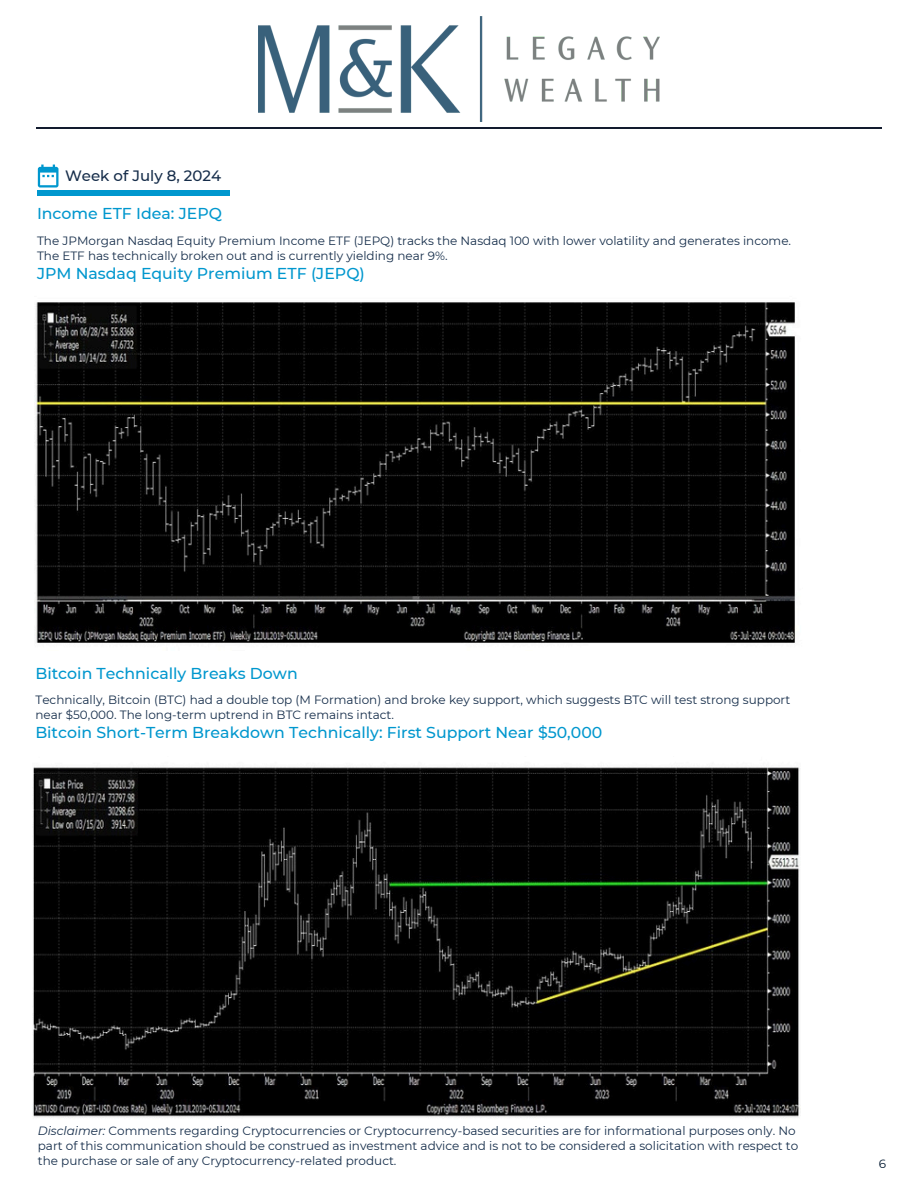
<style>
.page{position:relative;width:918px;height:1188px;background:#fff}
.page>*{position:absolute;margin:0;border:0;box-sizing:border-box;transform-origin:0 0}
.t1{font:500 15.75px "Montserrat";color:#0097ce}
.t2{font:500 15px "Montserrat";color:#162d4a}
.t3{font:12px/14.7px "Montserrat";color:#152d4a}
.t4{font:12px "Montserrat";color:#00182f}
.s1{font-style:italic}
</style>
<div class="page">
<hr style="left:36px;top:127px;width:846px;height:2px;background:#121b2e">
<svg style="left:38px;top:165px;width:21px;height:23px"></svg>
<hr style="left:38px;top:191px;width:192px;height:4px;background:#0097ce">
<img style="left:34px;top:302px;width:762px;height:341px">
<img style="left:33px;top:767px;width:768px;height:351px">
<img style="left:259px;top:17px;width:400px;height:105px">
<h2 class="t2" style="left:65px;top:167px;width:158px">Week of July 8, 2024</h2>
<p class="t1" style="left:37px;top:204px;width:186px">Income ETF Idea: JEPQ</p>
<p class="t3" style="left:37px;top:233px;width:756px">The JPMorgan Nasdaq Equity Premium Income ETF (JEPQ) tracks the Nasdaq 100 with lower volatility and generates income.<br>The ETF has technically broken out and is currently yielding near 9%.</p>
<p class="t1" style="left:37px;top:263px;width:329px">JPM Nasdaq Equity Premium ETF (JEPQ)</p>
<p class="t1" style="left:35px;top:664px;width:264px">Bitcoin Technically Breaks Down</p>
<h1 class="t3" style="left:35px;top:692px;width:756px">Technically, Bitcoin (BTC) had a double top (M Formation) and broke key support, which suggests BTC will test strong support</h1>
<p class="t3" style="left:35px;top:707px;width:360px">near $50,000. The long-term uptrend in BTC remains intact.</p>
<p class="t1" style="left:35px;top:723px;width:569px">Bitcoin Short-Term Breakdown Technically: First Support Near $50,000</p>
<h1 class="t3" style="left:38px;top:1124px;width:762px"><span class="s1">Disclaimer:</span> Comments regarding Cryptocurrencies or Cryptocurrency-based securities are for informational purposes only. No part of this communication should be construed as investment advice and is not to be considered a solicitation with respect to the purchase or sale of any Cryptocurrency-related product.</h1>
<p class="t4" style="left:879px;top:1157px;width:9px">6</p>
</div>
